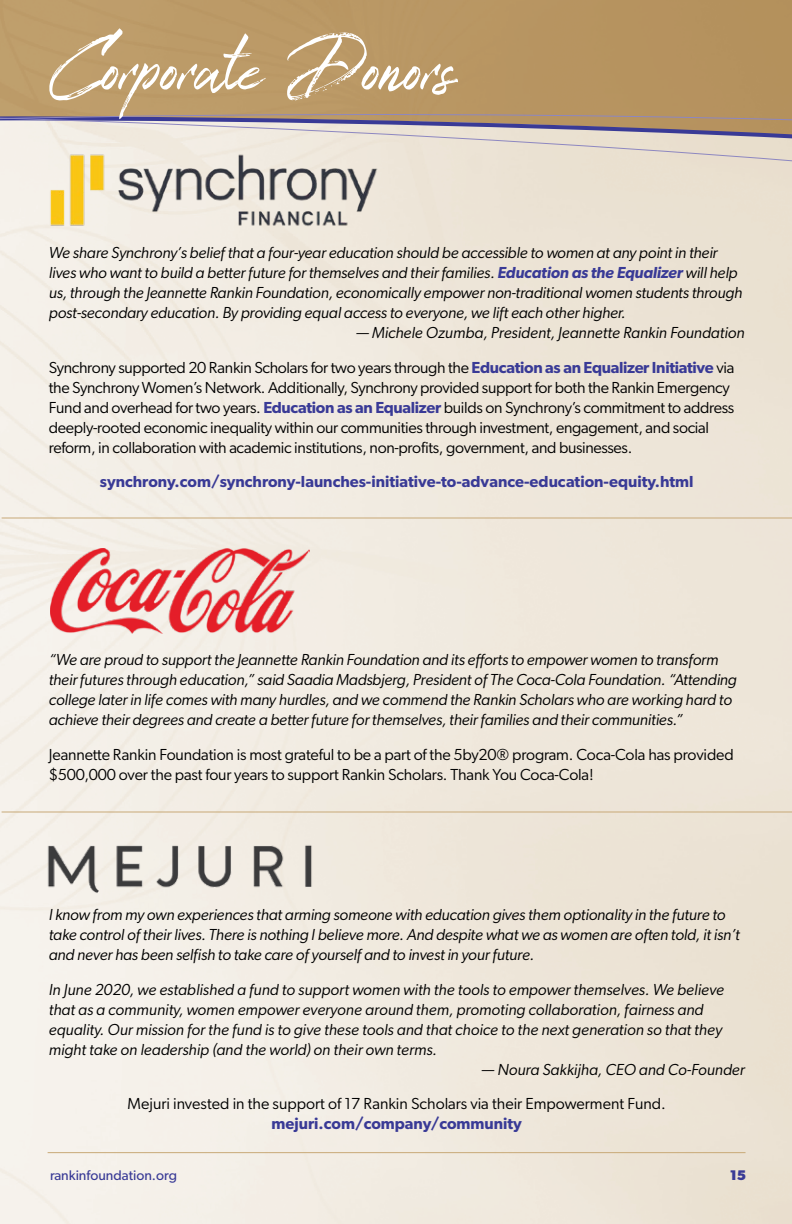
<style>
.page{position:relative;width:792px;height:1224px;background:#fff}
.page>*{position:absolute;margin:0;border:0;box-sizing:border-box;transform-origin:0 0}
.t1{font:108px "The Overleys";color:#fff}
.t2{font:italic 16px/20px "Gibson";letter-spacing:-.01em;color:#000}
.t3{font:16px/20px "Gibson";letter-spacing:-.02em;color:#000}
.t4{font:600 16px "Gibson";color:#393a96}
.t5{font:16px "Gibson";color:#000}
.t6{font:14px "Gibson";color:#393a96}
.t7{font:700 14px "Gibson";color:#393a96}
.s1{font-weight:600;color:#393a96}
.s2{font-style:italic}
</style>
<div class="page">
<img style="left:0;top:166px;width:792px;height:1058px">
<div style="left:0;top:0;width:792px;height:92px;background:#b99765"></div>
<svg style="left:0;top:93px;width:792px;height:73px;background:#c9b7a1"></svg>
<hr style="left:48px;top:1152px;width:698px;height:1px;background:#c8a977">
<img style="left:51px;top:548px;width:258px;height:85px">
<img style="left:45px;top:150px;width:338px;height:84px">
<img style="left:45px;top:841px;width:268px;height:53px">
<hr style="left:2px;top:518px;width:790px;height:1px;background:#c8a977">
<hr style="left:2px;top:812px;width:790px;height:1px;background:#c8a977">
<h1 class="t1" style="left:48px;top:0;width:409px">Corporate Donors</h1>
<p class="t2" style="left:49px;top:243px;width:695px">We share Synchrony’s belief that a four-year education should be accessible to women at any point in their lives who want to build a better future for themselves and their families. <span class="s1">Education as the Equalizer</span> will help us, through the Jeannette Rankin Foundation, economically empower non-traditional women students through post-secondary education. By providing equal access to everyone, we lift each other higher.</p>
<p class="t3" style="left:49px;top:315px;width:697px;line-height:34.4px;text-indent:307px"><span class="s2">— Michele Ozumba, President, Jeannette Rankin Foundation<br></span>Synchrony supported 20 Rankin Scholars for two years through the <span class="s1">Education as an Equalizer Initiative</span> via</p>
<p class="t3" style="left:49px;top:377px;width:687px">the Synchrony Women’s Network. Additionally, Synchrony provided support for both the Rankin Emergency Fund and overhead for two years. <span class="s1">Education as an Equalizer</span> builds on Synchrony’s commitment to address deeply-rooted economic inequality within our communities through investment, engagement, and social reform, in collaboration with academic institutions, non-profits, government, and businesses.</p>
<p class="t4" style="left:100px;top:472px;width:595px">synchrony.com/synchrony-launches-initiative-to-advance-education-equity.html</p>
<p class="t2" style="left:49px;top:650px;width:689px">“We are proud to support the Jeannette Rankin Foundation and its efforts to empower women to transform their futures through education,” said Saadia Madsbjerg, President of The Coca-Cola Foundation. “Attending college later in life comes with many hurdles, and we commend the Rankin Scholars who are working hard to achieve their degrees and create a better future for themselves, their families and their communities.”</p>
<p class="t3" style="left:49px;top:744px;width:687px">Jeannette Rankin Foundation is most grateful to be a part of the 5by20® program. Coca-Cola has provided $500,000 over the past four years to support Rankin Scholars. Thank You Coca-Cola!</p>
<p class="t2" style="left:49px;top:905px;width:693px">I know from my own experiences that arming someone with education gives them optionality in the future to take control of their lives. There is nothing I believe more. And despite what we as women are often told, it isn’t and never has been selfish to take care of yourself and to invest in your future.</p>
<p class="t2" style="left:49px;top:979px;width:677px">In June 2020, we established a fund to support women with the tools to empower themselves. We believe that as a community, women empower everyone around them, promoting collaboration, fairness and equality. Our mission for the fund is to give these tools and that choice to the next generation so that they might take on leadership (and the world) on their own terms.</p>
<p class="t2" style="left:482px;top:1059px;width:265px">— Noura Sakkijha, CEO and Co-Founder</p>
<p class="t5" style="left:128px;top:1094px;width:540px">Mejuri invested in the support of 17 Rankin Scholars via their Empowerment Fund.</p>
<p class="t4" style="left:272px;top:1114px;width:252px">mejuri.com/company/community</p>
<p class="t6" style="left:50px;top:1167px;width:129px">rankinfoundation.org</p>
<p class="t7" style="left:730px;top:1167px;width:18px">15</p>
</div>
